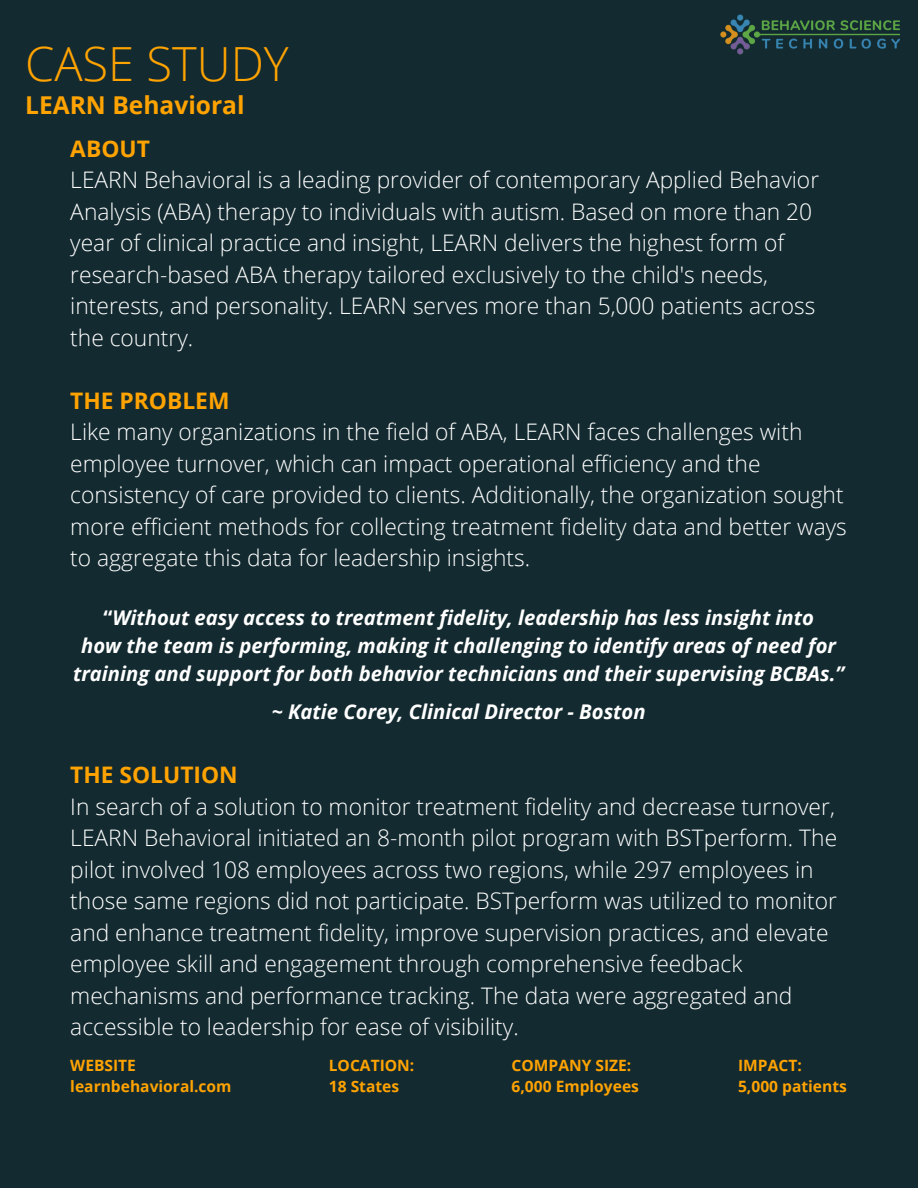
<style>
.page{position:relative;width:918px;height:1188px;background:#132a30}
.page>*{position:absolute;margin:0;border:0;box-sizing:border-box;transform-origin:0 0}
.t1{font:300 47.1px "Open Sans";color:#ffa301}
.t2{font:700 24.6px "Open Sans";color:#ffa301}
.t3{font:300 22.8px/31.5px "Open Sans";color:#fff}
.t4{font:italic 700 20.25px/28.2px "Open Sans";color:#fff;text-align:center}
.t5{font:700 15.6px "Open Sans";color:#ffa301}
.s1{font-weight:700;color:#ffa301}
.s2{font-style:normal}
</style>
<div class="page">
<img style="left:720px;top:14px;width:179px;height:41px">
<p class="t1" style="left:25px;top:30px;width:265px">CASE STUDY</p>
<h1 class="t2" style="left:25px;top:88px;width:221px">LEARN Behavioral</h1>
<h2 class="t3" style="left:70px;top:132px;width:750px"><span class="s1">ABOUT<br></span>LEARN Behavioral is a leading provider of contemporary Applied Behavior Analysis (ABA) therapy to individuals with autism. Based on more than 20 year of clinical practice and insight, LEARN delivers the highest form of research-based ABA therapy tailored exclusively to the child's needs, interests, and personality. LEARN serves more than 5,000 patients across the country.</h2>
<p class="t3" style="left:70px;top:384px;width:778px"><span class="s1">THE PROBLEM<br></span>Like many organizations in the field of ABA, LEARN faces challenges with employee turnover, which can impact operational efficiency and the consistency of care provided to clients. Additionally, the organization sought more efficient methods for collecting treatment fidelity data and better ways to aggregate this data for leadership insights.</p>
<h3 class="t4" style="left:73px;top:603px;width:773px"><span class="s2">“</span>Without easy access to treatment fidelity, leadership has less insight into<br>how the team is performing, making it challenging to identify areas of need for training and support for both behavior technicians and their supervising BCBAs.”</h3>
<h3 class="t4" style="left:272px;top:697px;width:375px">~ Katie Corey, Clinical Director - Boston</h3>
<h4 class="t3" style="left:70px;top:759px;width:768px"><span class="s1">THE SOLUTION<br></span>In search of a solution to monitor treatment fidelity and decrease turnover, LEARN Behavioral initiated an 8-month pilot program with BSTperform. The pilot involved 108 employees across two regions, while 297 employees in those same regions did not participate. BSTperform was utilized to monitor and enhance treatment fidelity, improve supervision practices, and elevate employee skill and engagement through comprehensive feedback mechanisms and performance tracking. The data were aggregated and accessible to leadership for ease of visibility.</h4>
<h4 class="t5" style="left:70px;top:1054px;width:67px">WEBSITE</h4>
<h3 class="t5" style="left:70px;top:1075px;width:163px">learnbehavioral.com</h3>
<p class="t5" style="left:329px;top:1054px;width:87px">LOCATION:</p>
<p class="t5" style="left:329px;top:1075px;width:72px">18 States</p>
<p class="t5" style="left:512px;top:1054px;width:121px">COMPANY SIZE:</p>
<p class="t5" style="left:512px;top:1075px;width:129px">6,000 Employees</p>
<p class="t5" style="left:738px;top:1054px;width:65px">IMPACT:</p>
<p class="t5" style="left:738px;top:1075px;width:110px">5,000 patients</p>
</div>
